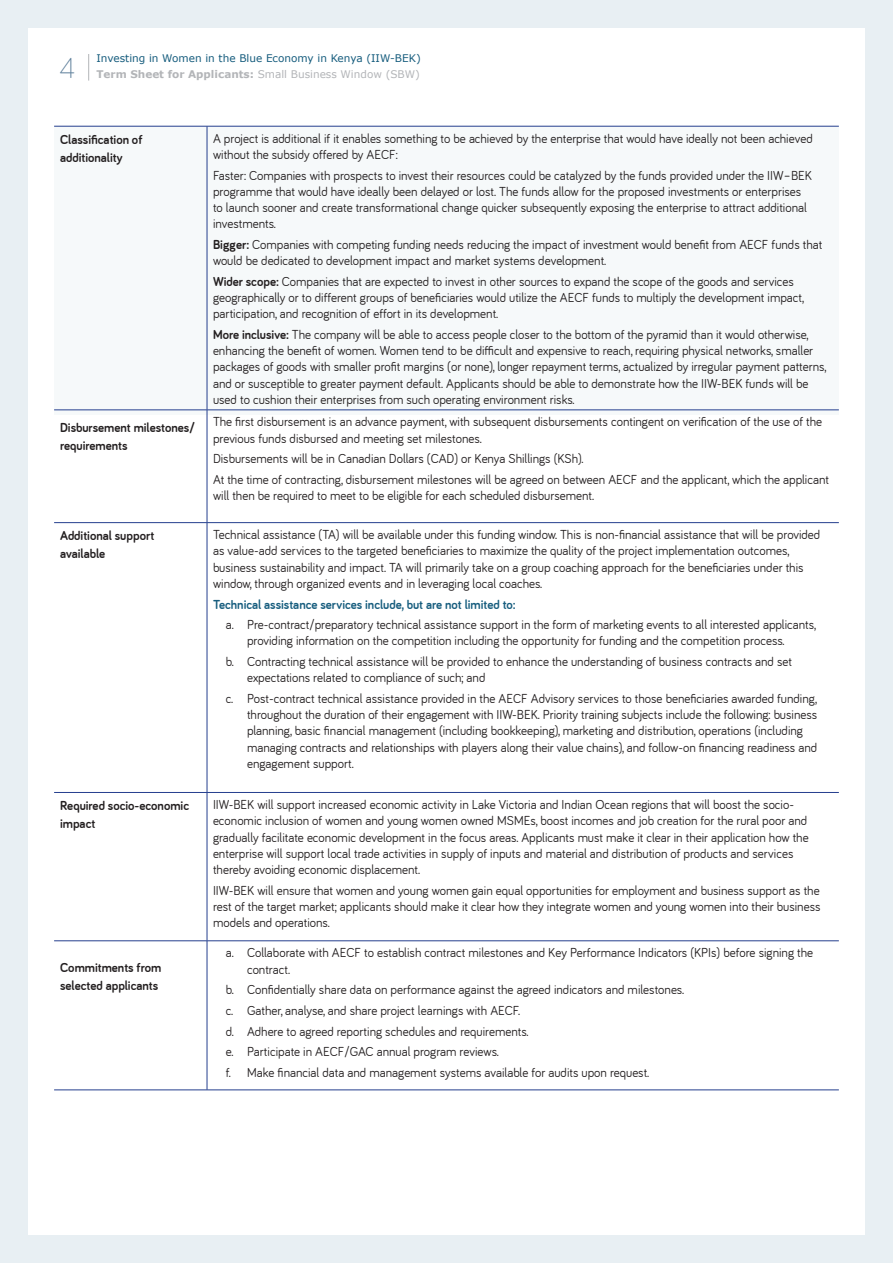
<style>
.page{position:relative;width:893px;height:1263px;background:#fff}
.page>*{position:absolute;margin:0;border:0;box-sizing:border-box;transform-origin:0 0}
.t1{font:300 30px "Bariol";color:#5c7e9a}
.t2{font:13.5px/16.2px "Bariol";color:#231f20;scale:.95 1}
.t3{font:700 13.5px/18px "Bariol";color:#231f20;scale:.95 1}
.t4{font:700 13.5px "Bariol";color:#175d7e;scale:.95 1}
.t5{font:10.5px "Verdana";color:#175d7e}
.t6{font:10.5px "Verdana";color:#b3b5b8}
.s1{font-weight:700}
</style>
<div class="page">
<div style="left:54px;top:126px;width:785px;height:288px;background:#f6f9fa"></div>
<hr style="left:54px;top:126px;width:153px;height:1px;background:#253f8e">
<hr style="left:207px;top:126px;width:632px;height:1px;background:#253f8e">
<hr style="left:207px;top:126px;width:1px;height:284px;background:#253f8e">
<hr style="left:54px;top:410px;width:153px;height:1px;background:#253f8e">
<hr style="left:207px;top:410px;width:632px;height:1px;background:#253f8e">
<hr style="left:207px;top:410px;width:1px;height:112px;background:#253f8e">
<hr style="left:54px;top:522px;width:153px;height:1px;background:#253f8e">
<hr style="left:207px;top:522px;width:632px;height:1px;background:#253f8e">
<hr style="left:207px;top:523px;width:1px;height:269px;background:#253f8e">
<hr style="left:54px;top:792px;width:153px;height:1px;background:#253f8e">
<hr style="left:207px;top:792px;width:632px;height:1px;background:#253f8e">
<hr style="left:207px;top:793px;width:1px;height:147px;background:#253f8e">
<hr style="left:54px;top:940px;width:153px;height:1px;background:#253f8e">
<hr style="left:207px;top:940px;width:632px;height:1px;background:#253f8e">
<hr style="left:207px;top:941px;width:1px;height:149px;background:#253f8e">
<hr style="left:54px;top:1089px;width:153px;height:1px;background:#253f8e">
<hr style="left:207px;top:1089px;width:632px;height:1px;background:#253f8e">
<div style="left:0;top:0;width:893px;height:28px;background:#e8eff3"></div>
<div style="left:0;top:1235px;width:893px;height:28px;background:#e8eff3"></div>
<div style="left:0;top:0;width:28px;height:1263px;background:#e8eff3"></div>
<div style="left:865px;top:0;width:28px;height:1263px;background:#e8eff3"></div>
<svg style="left:88px;top:54px;width:1px;height:27px"></svg>
<p class="t1" style="left:60px;top:51px;width:17px">4</p>
<p class="t5" style="left:96px;top:52px;width:326px">Investing in Women in the Blue Economy in Kenya (IIW-BEK)</p>
<p class="t6" style="left:96px;top:68px;width:325px"><span class="s1">Term Sheet for Applicants:</span> Small Business Window (SBW)</p>
<p class="t3" style="left:60px;top:131px;width:88px">Classification of additionality</p>
<p class="t2" style="left:213px;top:130px;width:633px">A project is additional if it enables something to be achieved by the enterprise that would have ideally not been achieved without the subsidy offered by AECF:</p>
<p class="t2" style="left:213px;top:167px;width:632px">Faster: Companies with prospects to invest their resources could be catalyzed by the funds provided under the IIW–BEK programme that would have ideally been delayed or lost. The funds allow for the proposed investments or enterprises to launch sooner and create transformational change quicker subsequently exposing the enterprise to attract additional investments.</p>
<p class="t2" style="left:213px;top:236px;width:643px"><span class="s1">Bigger:</span> Companies with competing funding needs reducing the impact of investment would benefit from AECF funds that would be dedicated to development impact and market systems development.</p>
<p class="t2" style="left:213px;top:273px;width:624px"><span class="s1">Wider scope:</span> Companies that are expected to invest in other sources to expand the scope of the goods and services geographically or to different groups of beneficiaries would utilize the AECF funds to multiply the development impact, participation, and recognition of effort in its development.</p>
<p class="t2" style="left:213px;top:326px;width:647px"><span class="s1">More inclusive:</span> The company will be able to access people closer to the bottom of the pyramid than it would otherwise, enhancing the benefit of women. Women tend to be difficult and expensive to reach, requiring physical networks, smaller packages of goods with smaller profit margins (or none), longer repayment terms, actualized by irregular payment patterns, and or susceptible to greater payment default. Applicants should be able to demonstrate how the IIW-BEK funds will be used to cushion their enterprises from such operating environment risks.</p>
<p class="t3" style="left:60px;top:419px;width:143px">Disbursement milestones/ requirements</p>
<p class="t2" style="left:213px;top:414px;width:643px">The first disbursement is an advance payment, with subsequent disbursements contingent on verification of the use of the previous funds disbursed and meeting set milestones.</p>
<p class="t2" style="left:213px;top:451px;width:391px">Disbursements will be in Canadian Dollars (CAD) or Kenya Shillings (KSh).</p>
<p class="t2" style="left:213px;top:471px;width:650px">At the time of contracting, disbursement milestones will be agreed on between AECF and the applicant, which the applicant will then be required to meet to be eligible for each scheduled disbursement.</p>
<p class="t3" style="left:60px;top:527px;width:101px">Additional support available</p>
<p class="t2" style="left:213px;top:527px;width:641px">Technical assistance (TA) will be available under this funding window. This is non-financial assistance that will be provided as value-add services to the targeted beneficiaries to maximize the quality of the project implementation outcomes, business sustainability and impact. TA will primarily take on a group coaching approach for the beneficiaries under this window, through organized events and in leveraging local coaches.</p>
<p class="t4" style="left:213px;top:596px;width:320px">Technical assistance services include, but are not limited to:</p>
<p class="t2" style="left:247px;top:617px;width:601px;text-indent:-21px">a. Pre-contract/preparatory technical assistance support in the form of marketing events to all interested applicants, providing information on the competition including the opportunity for funding and the competition process.</p>
<p class="t2" style="left:247px;top:653px;width:575px;text-indent:-21px">b. Contracting technical assistance will be provided to enhance the understanding of business contracts and set expectations related to compliance of such; and</p>
<p class="t2" style="left:247px;top:690px;width:602px;text-indent:-21px">c. Post-contract technical assistance provided in the AECF Advisory services to those beneficiaries awarded funding, throughout the duration of their engagement with IIW-BEK. Priority training subjects include the following: business planning, basic financial management (including bookkeeping), marketing and distribution, operations (including managing contracts and relationships with players along their value chains), and follow-on financing readiness and engagement support.</p>
<p class="t3" style="left:60px;top:797px;width:137px">Required socio-economic impact</p>
<p class="t2" style="left:213px;top:796px;width:628px">IIW-BEK will support increased economic activity in Lake Victoria and Indian Ocean regions that will boost the socio&shy;economic inclusion of women and young women owned MSMEs, boost incomes and job creation for the rural poor and gradually facilitate economic development in the focus areas. Applicants must make it clear in their application how the enterprise will support local trade activities in supply of inputs and material and distribution of products and services thereby avoiding economic displacement.</p>
<p class="t2" style="left:213px;top:882px;width:641px;text-align:justify">IIW-BEK will ensure that women and young women gain equal opportunities for employment and business support as the rest of the target market; applicants should make it clear how they integrate women and young women into their business models and operations.</p>
<p class="t3" style="left:60px;top:959px;width:108px">Commitments from selected applicants</p>
<p class="t2" style="left:247px;top:945px;width:597px;text-indent:-21px">a. Collaborate with AECF to establish contract milestones and Key Performance Indicators (KPIs) before signing the contract.</p>
<p class="t2" style="left:226px;top:982px;width:484px">b. Confidentially share data on performance against the agreed indicators and milestones.</p>
<p class="t2" style="left:226px;top:1002px;width:311px">c. Gather, analyse, and share project learnings with AECF.</p>
<p class="t2" style="left:226px;top:1023px;width:320px">d. Adhere to agreed reporting schedules and requirements.</p>
<p class="t2" style="left:226px;top:1044px;width:289px">e. Participate in AECF/GAC annual program reviews.</p>
<p class="t2" style="left:226px;top:1064px;width:447px">f. Make financial data and management systems available for audits upon request.</p>
</div>
